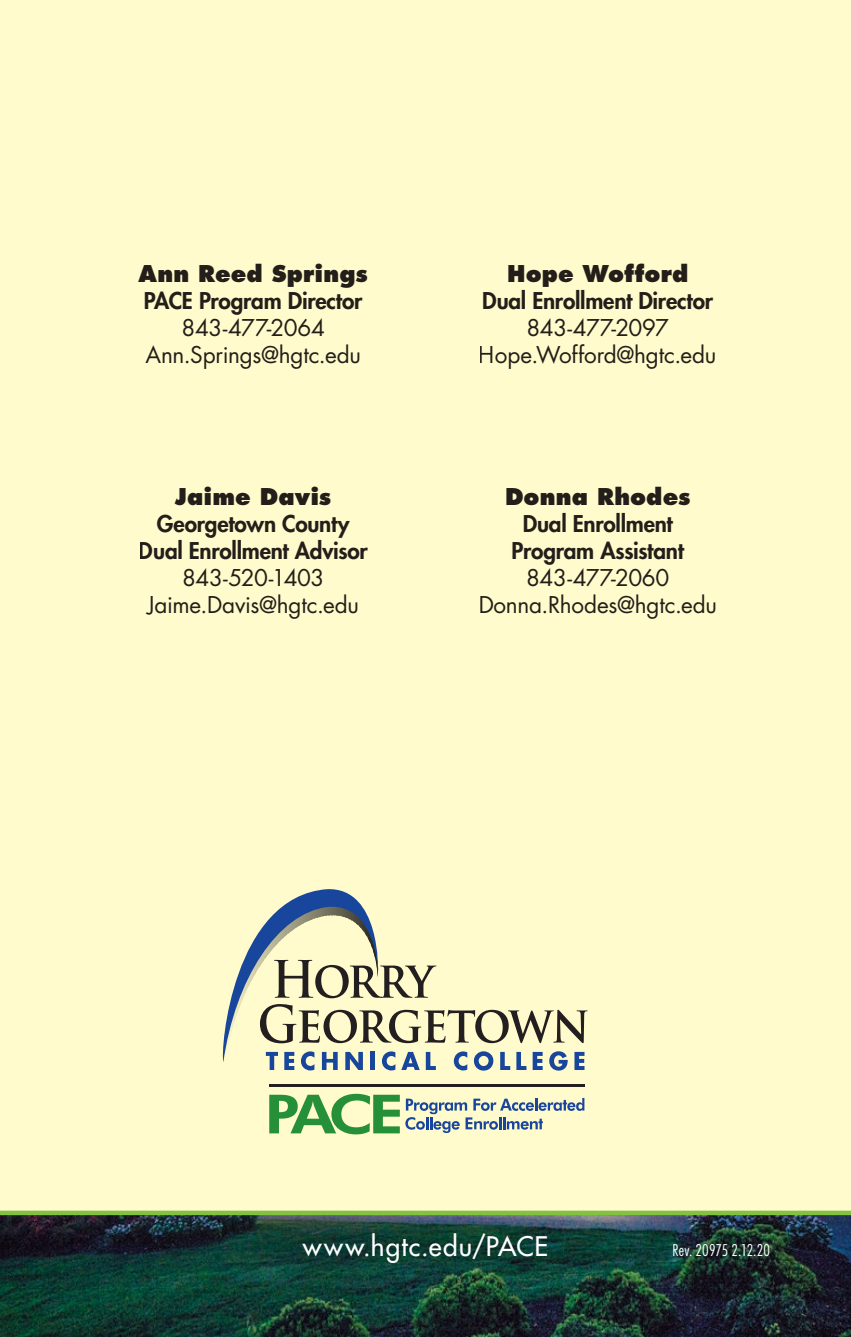
<style>
.page{position:relative;width:851px;height:1337px;background:#fff}
.page>*{position:absolute;margin:0;border:0;box-sizing:border-box;transform-origin:0 0}
.t1{font:500 26.32px "Futura Std";letter-spacing:.04em;color:#fff}
.t2{font:22.5px/27px "Futura Std";letter-spacing:-.01em;color:#231f20;text-align:center}
.t3{font:800 22.5px/27px "Futura Std";letter-spacing:-.01em;color:#231f20;text-align:center}
.t4{font:800 22.5px "Futura Std";letter-spacing:.005em;color:#231f20}
.t5{font:300 condensed 15.75px "Futura Std";letter-spacing:.01em;color:#fff}
</style>
<div class="page">
<div style="left:0;top:0;width:850px;height:1336px;background:#fffbcc"></div>
<img style="left:0;top:1215px;width:850px;height:121px">
<div style="left:0;top:1210px;width:850px;height:5px;background:#81c340"></div>
<svg style="left:223px;top:889px;width:364px;height:181px"></svg>
<hr style="left:269px;top:1084px;width:315px;height:2px;background:#231f20">
<svg style="left:269px;top:1093px;width:315px;height:41px"></svg>
<p class="t4" style="left:139px;top:259px;width:231px">Ann Reed Springs</p>
<p class="t3" style="left:144px;top:287px;width:220px">PACE Program Director</p>
<p class="t2" style="left:145px;top:314px;width:217px">843-477-2064<br>Ann.Springs@hgtc.edu</p>
<p class="t4" style="left:175px;top:482px;width:158px">Jaime Davis</p>
<p class="t3" style="left:139px;top:510px;width:230px">Georgetown County<br>Dual Enrollment Advisor</p>
<p class="t2" style="left:147px;top:564px;width:213px">843-520-1403<br>Jaime.Davis@hgtc.edu</p>
<p class="t4" style="left:507px;top:259px;width:183px">Hope Wofford</p>
<p class="t3" style="left:482px;top:287px;width:232px">Dual Enrollment Director</p>
<p class="t2" style="left:479px;top:314px;width:239px">843-477-2097<br>Hope.Wofford@hgtc.edu</p>
<p class="t4" style="left:505px;top:482px;width:187px">Donna Rhodes</p>
<p class="t3" style="left:511px;top:510px;width:174px">Dual Enrollment<br>Program Assistant</p>
<p class="t2" style="left:478px;top:564px;width:240px">843-477-2060<br>Donna.Rhodes@hgtc.edu</p>
<p class="t1" style="left:303px;top:1229px;width:246px">www.hgtc.edu/PACE</p>
<p class="t5" style="left:672px;top:1240px;width:99px">Rev. 20975 2.12.20</p>
</div>
